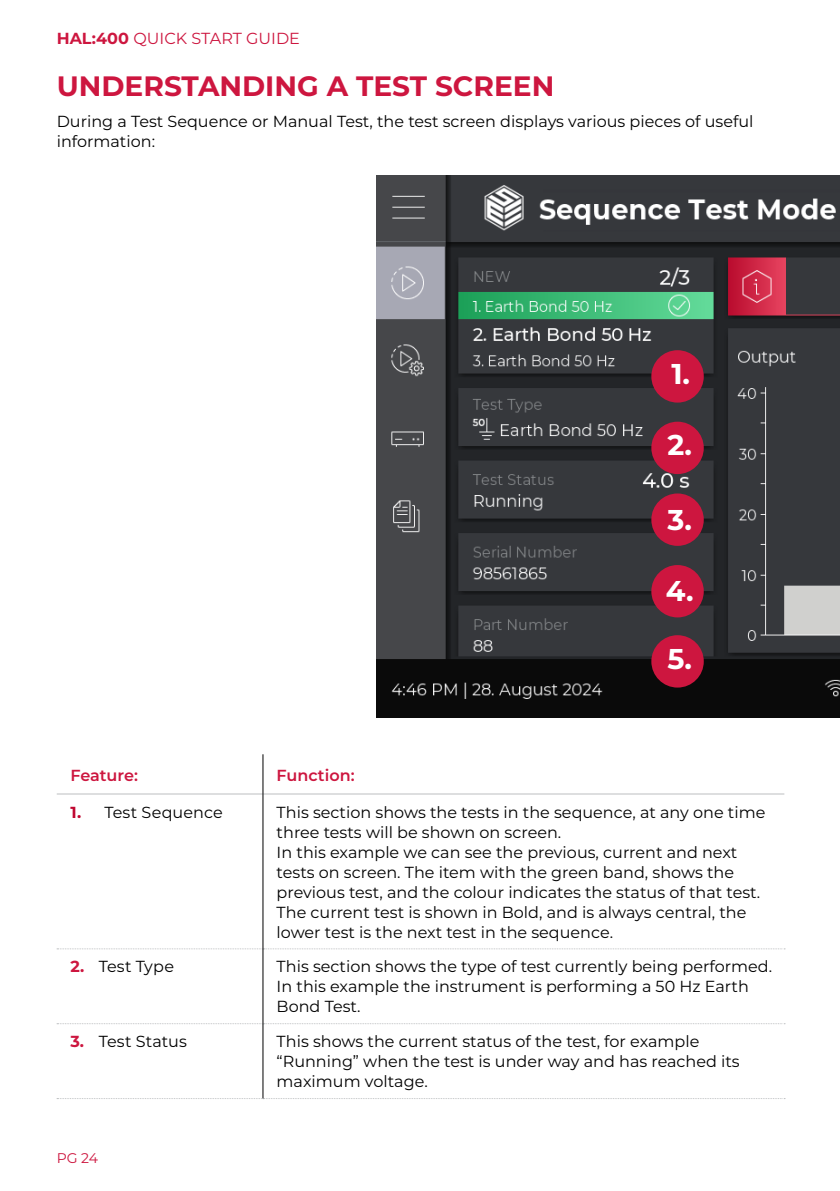
<style>
.page{position:relative;width:840px;height:1191px;background:#fff}
.page>*{position:absolute;margin:0;border:0;box-sizing:border-box;transform-origin:0 0}
.t1{font:700 28.6px "Montserrat";color:#fff}
.t2{font:700 28px "Montserrat";color:#cd163f}
.t3{font:16px/20px "Montserrat";color:#000}
.t4{font:16px "Montserrat";color:#cd163f}
.t5{font:600 16px "Montserrat";color:#cd163f}
.t6{font:14px "Montserrat";color:#cd163f}
.s1{font-weight:700}
.s2{font-weight:700;color:#c00630}
.s3{font-weight:700;color:#cd163f}
</style>
<div class="page">
<img style="left:376px;top:176px;width:463px;height:541px">
<svg style="left:57px;top:948px;width:726px;height:1px"></svg>
<svg style="left:57px;top:1023px;width:727px;height:1px"></svg>
<svg style="left:57px;top:1098px;width:727px;height:1px"></svg>
<hr style="left:57px;top:793px;width:205px;height:1px;background:#bcbec0">
<hr style="left:263px;top:793px;width:520px;height:1px;background:#bcbec0">
<hr style="left:262px;top:754px;width:1px;height:40px;background:#000">
<hr style="left:262px;top:794px;width:1px;height:155px;background:#000">
<hr style="left:262px;top:949px;width:1px;height:74px;background:#000">
<hr style="left:262px;top:1023px;width:1px;height:75px;background:#000">
<div style="left:651px;top:565px;width:52px;height:52px;background:#cd163f;border-radius:50%"></div>
<div style="left:651px;top:635px;width:52px;height:52px;background:#cd163f;border-radius:50%"></div>
<div style="left:651px;top:350px;width:52px;height:52px;background:#cd163f;border-radius:50%"></div>
<div style="left:651px;top:422px;width:52px;height:52px;background:#cd163f;border-radius:50%"></div>
<div style="left:651px;top:493px;width:52px;height:53px;background:#cd163f;border-radius:50%"></div>
<p class="t4" style="left:57px;top:27px;width:244px"><span class="s1">HAL:400</span> QUICK START GUIDE</p>
<h2 class="t2" style="left:57px;top:65px;width:499px">UNDERSTANDING A TEST SCREEN</h2>
<p class="t3" style="left:57px;top:110px;width:698px">During a Test Sequence or Manual Test, the test screen displays various pieces of useful information:</p>
<h1 class="t1" style="left:671px;top:353px;width:20px">1.</h1>
<h1 class="t1" style="left:667px;top:424px;width:26px">2.</h1>
<h1 class="t1" style="left:667px;top:499px;width:26px">3.</h1>
<h1 class="t1" style="left:665px;top:570px;width:29px">4.</h1>
<h1 class="t1" style="left:667px;top:638px;width:26px">5.</h1>
<p class="t5" style="left:70px;top:764px;width:69px">Feature:</p>
<p class="t5" style="left:276px;top:764px;width:79px">Function:</p>
<p class="t3" style="left:70px;top:801px;width:154px"><span class="s2">1.</span> Test Sequence</p>
<p class="t3" style="left:276px;top:801px;width:490px">This section shows the tests in the sequence, at any one time three tests will be shown on screen.<br>In this example we can see the previous, current and next tests on screen. The item with the green band, shows the previous test, and the colour indicates the status of that test.<br>The current test is shown in Bold, and is always central, the lower test is the next test in the sequence.</p>
<p class="t3" style="left:70px;top:956px;width:105px"><span class="s3">2.</span> Test Type</p>
<p class="t3" style="left:276px;top:956px;width:496px">This section shows the type of test currently being performed.<br>In this example the instrument is performing a 50 Hz Earth<br>Bond Test.</p>
<p class="t3" style="left:70px;top:1031px;width:118px"><span class="s3">3.</span> Test Status</p>
<p class="t3" style="left:276px;top:1031px;width:464px">This shows the current status of the test, for example “Running” when the test is under way and has reached its maximum voltage.</p>
<p class="t6" style="left:57px;top:1148px;width:43px">PG 24</p>
</div>
